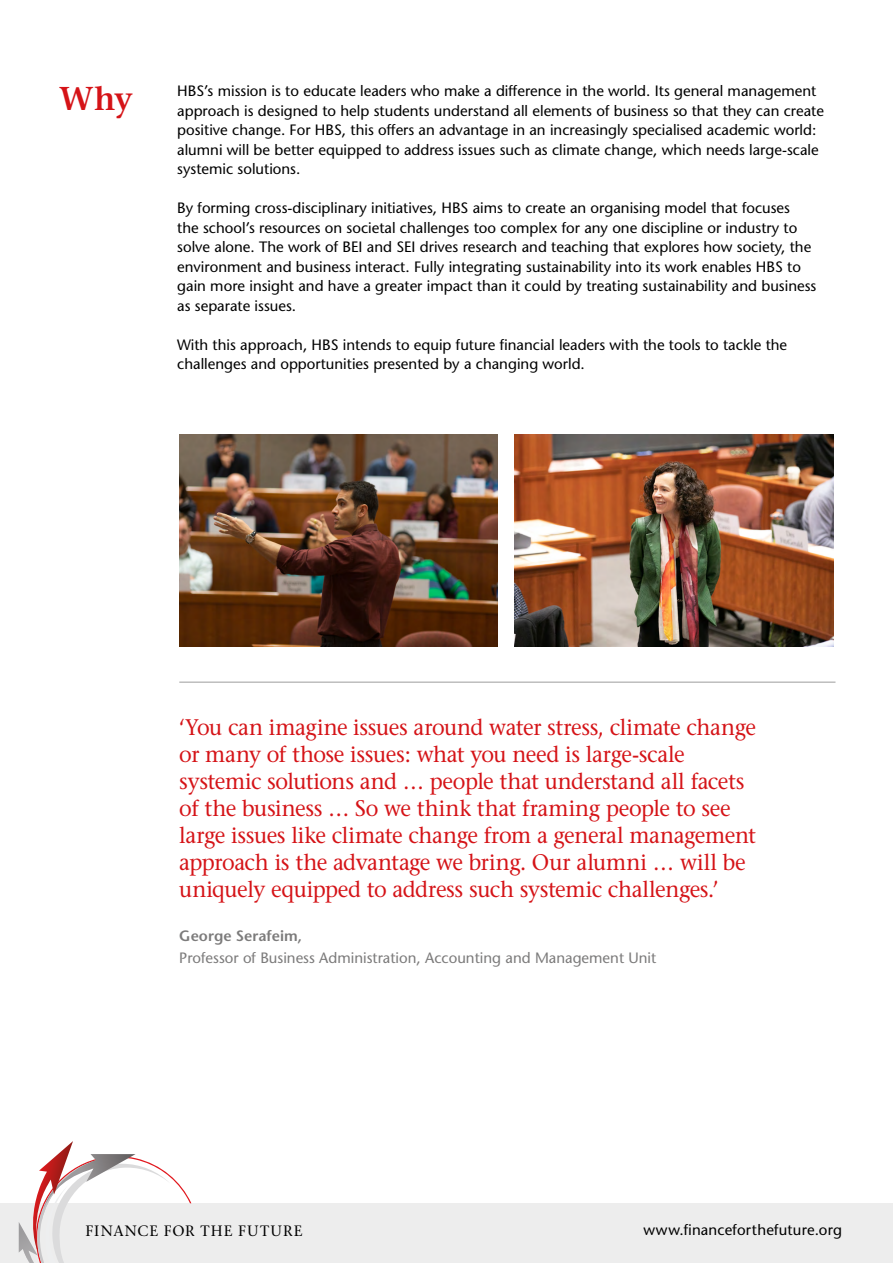
<style>
.page{position:relative;width:893px;height:1263px;background:#fff}
.page>*{position:absolute;margin:0;border:0;box-sizing:border-box;transform-origin:0 0}
.t1{font:600 33px "Stone Serif";color:#d51317;scale:.95 1}
.t2{font:22.5px/27px "Stone Serif";letter-spacing:-.02em;color:#d51317;scale:.95 1}
.t3{font:15px/19.5px "Stone Sans";color:#000}
.t4{font:15px "Stone Sans";color:#7c7b7b}
.t5{font:15px "Stone Serif";letter-spacing:.07em;color:#000}
.t6{font:600 15px "Stone Sans";color:#7c7b7b}
</style>
<div class="page">
<div style="left:0;top:1203px;width:893px;height:60px;background:#ededed"></div>
<svg style="left:19px;top:1141px;width:172px;height:122px"></svg>
<img style="left:179px;top:434px;width:319px;height:212px">
<img style="left:515px;top:434px;width:318px;height:212px">
<hr style="left:179px;top:682px;width:656px;height:1px;background:#9d9d9c">
<h1 class="t1" style="left:60px;top:79px;width:79px">Why</h1>
<p class="t3" style="left:177px;top:81px;width:648px">HBS’s mission is to educate leaders who make a difference in the world. Its general management approach is designed to help students understand all elements of business so that they can create positive change. For HBS, this offers an advantage in an increasingly specialised academic world: alumni will be better equipped to address issues such as climate change, which needs large-scale systemic solutions.</p>
<p class="t3" style="left:177px;top:198px;width:641px">By forming cross-disciplinary initiatives, HBS aims to create an organising model that focuses<br>the school’s resources on societal challenges too complex for any one discipline or industry to solve alone. The work of BEI and SEI drives research and teaching that explores how society, the environment and business interact. Fully integrating sustainability into its work enables HBS to gain more insight and have a greater impact than it could by treating sustainability and business as separate issues.</p>
<p class="t3" style="left:177px;top:335px;width:611px">With this approach, HBS intends to equip future financial leaders with the tools to tackle the challenges and opportunities presented by a changing world.</p>
<p class="t2" style="left:179px;top:714px;width:609px">‘You can imagine issues around water stress, climate change or many of those issues: what you need is large-scale systemic solutions and … people that understand all facets of the business … So we think that framing people to see large issues like climate change from a general management approach is the advantage we bring. Our alumni … will be uniquely equipped to address such systemic challenges.’</p>
<p class="t6" style="left:179px;top:927px;width:124px">George Serafeim,</p>
<p class="t4" style="left:179px;top:949px;width:479px">Professor of Business Administration, Accounting and Management Unit</p>
<p class="t5" style="left:85px;top:1222px;width:219px">FINANCE FOR THE FUTURE</p>
<p class="t3" style="left:643px;top:1220px;width:200px">www.financeforthefuture.org</p>
</div>
